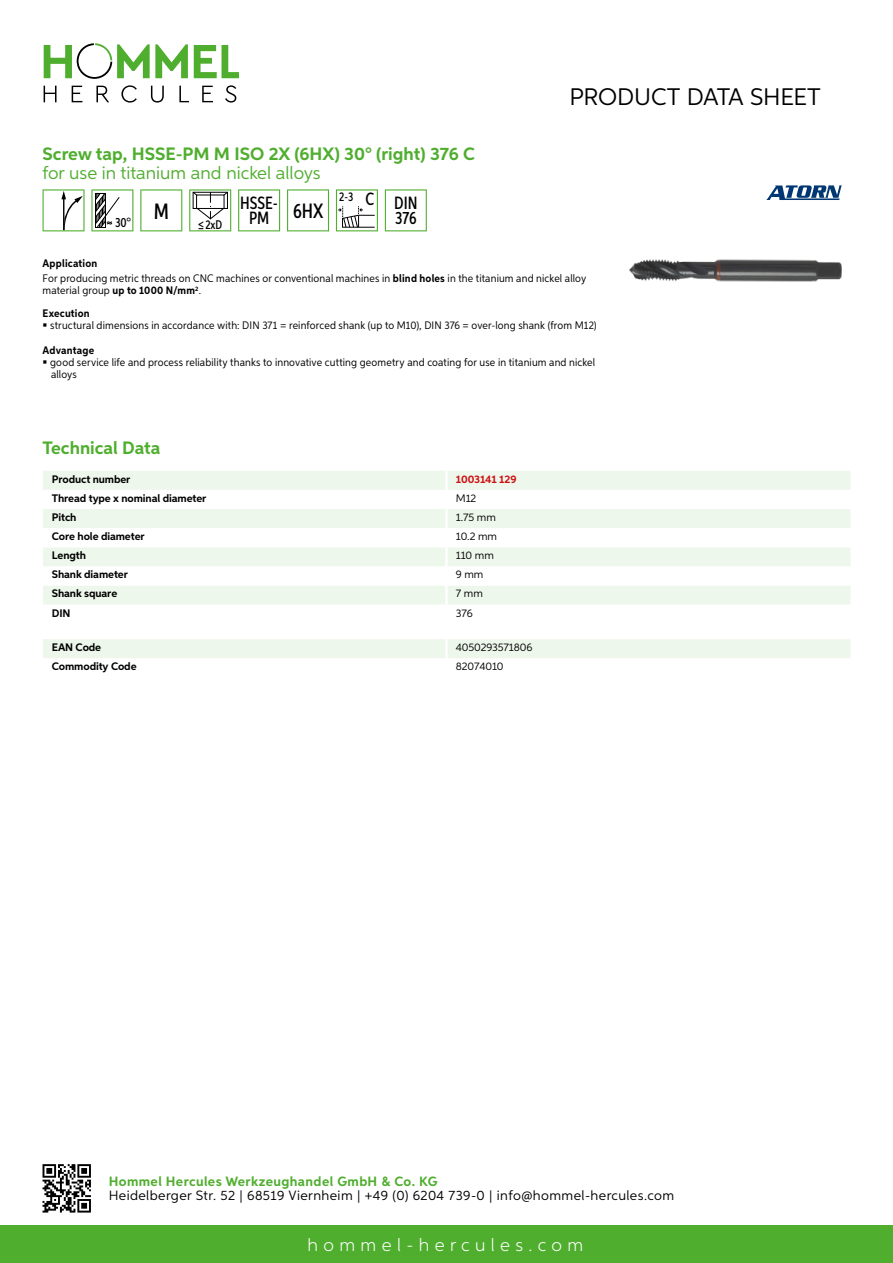
<style>
.page{position:relative;width:893px;height:1263px;background:#fff}
.page>*{position:absolute;margin:0;border:0;box-sizing:border-box;transform-origin:0 0}
.t1{font:24px "Aspira";letter-spacing:-.01em;color:#000}
.t2{font:500 20.7px "Aspira XX Nar";color:#000}
.t3{font:700 18px "Aspira";color:#50ae2f}
.t4{font:18px "Aspira";color:#50ae2f}
.t5{font:300 18px "Aspira";letter-spacing:.3em;color:#fff}
.t6{font:500 17.85px/14.9px "Aspira XX Nar";color:#000;text-align:right}
.t7{font:13.5px "Aspira";letter-spacing:.03em;color:#000}
.t8{font:700 13.5px "Aspira";letter-spacing:.03em;color:#50ae2f}
.t9{font:500 13.35px "Aspira XX Nar";color:#000}
.t10{font:500 12.6px "Aspira XX Nar";color:#000}
.t11{font:10.95px/15.1px "Aspira Nar";letter-spacing:.015em;color:#000}
.t12{font:700 10.95px "Aspira";letter-spacing:-.01em;color:#000}
.t13{font:10.95px "Aspira";letter-spacing:-.01em;color:#000}
.t14{font:700 10.95px/22.2px "Aspira Nar";letter-spacing:.015em;color:#000}
.t15{font:700 10.95px "Aspira";letter-spacing:-.01em;color:#cd1013}
.s1{font-weight:700}
.s2{font-weight:400}
</style>
<div class="page">
<div style="left:0;top:1226px;width:893px;height:37px;background:#50ae2f"></div>
<svg style="left:43px;top:1164px;width:48px;height:48px"></svg>
<svg style="left:194px;top:45px;width:45px;height:33px"></svg>
<svg style="left:44px;top:43px;width:144px;height:36px"></svg>
<svg style="left:44px;top:86px;width:13px;height:16px"></svg>
<svg style="left:72px;top:86px;width:10px;height:16px"></svg>
<svg style="left:96px;top:86px;width:13px;height:16px"></svg>
<svg style="left:121px;top:85px;width:16px;height:18px"></svg>
<svg style="left:151px;top:86px;width:13px;height:17px"></svg>
<svg style="left:179px;top:86px;width:10px;height:16px"></svg>
<svg style="left:202px;top:86px;width:11px;height:16px"></svg>
<svg style="left:225px;top:85px;width:11px;height:18px"></svg>
<div style="left:43px;top:471px;width:807px;height:19px;background:#eef7eb"></div>
<svg style="left:43px;top:509px;width:807px;height:96px;fill:#eef7eb"></svg>
<hr style="left:445px;top:471px;width:3px;height:19px;background:#fff">
<hr style="left:445px;top:509px;width:3px;height:19px;background:#fff">
<hr style="left:445px;top:528px;width:3px;height:19px;background:#fff">
<hr style="left:445px;top:547px;width:3px;height:19px;background:#fff">
<hr style="left:445px;top:566px;width:3px;height:20px;background:#fff">
<hr style="left:445px;top:586px;width:3px;height:19px;background:#fff">
<div style="left:43px;top:639px;width:807px;height:19px;background:#eef7eb"></div>
<svg style="left:43px;top:189px;width:42px;height:42px"></svg>
<svg style="left:91px;top:189px;width:42px;height:42px"></svg>
<svg style="left:140px;top:189px;width:42px;height:42px"></svg>
<svg style="left:189px;top:189px;width:42px;height:42px"></svg>
<svg style="left:238px;top:189px;width:42px;height:42px"></svg>
<svg style="left:287px;top:189px;width:42px;height:42px"></svg>
<svg style="left:336px;top:189px;width:42px;height:42px"></svg>
<svg style="left:385px;top:189px;width:42px;height:42px"></svg>
<img style="left:629px;top:259px;width:213px;height:22px">
<svg style="left:766px;top:185px;width:76px;height:15px"></svg>
<h3 class="t3" style="left:43px;top:142px;width:434px">Screw tap, HSSE-PM M ISO 2X (6HX) 30° (right) 376 C</h3>
<h3 class="t4" style="left:43px;top:162px;width:280px">for use in titanium and nickel alloys</h3>
<p class="t9" style="left:115px;top:215px;width:55px">30° <sup>M</sup></p>
<p class="t10" style="left:198px;top:217px;width:26px">≤2xD</p>
<h2 class="t2" style="left:249px;top:198px;width:76px"><sub>PM</sub> 6HX</h2>
<h3 class="t6" style="left:339px;top:196px;width:80px"><sup>2-3</sup> C DIN<br>376</h3>
<h3 class="t6" style="left:240px;top:196px;width:39px">HSSE-</h3>
<h1 class="t1" style="left:569px;top:82px;width:253px">Product data sh eet</h1>
<p class="t11" style="left:43px;top:256px;width:545px"><span class="s1">Application<br></span>For producing metric threads on CNC machines or conventional machines in <span class="s1">blind holes</span> in the titanium and nickel alloy</p>
<p class="t14" style="left:43px;top:280px;width:160px"><span class="s2">material group</span> up to 1000 N/mm<sup>2</sup><span class="s2">.<br></span>Execution</p>
<p class="t11" style="left:50px;top:318px;width:548px">structural dimensions in accordance with: DIN 371 = reinforced shank (up to M10), DIN 376 = over-long shank (from M12)</p>
<p class="t14" style="left:43px;top:339px;width:53px">Advantage</p>
<p class="t11" style="left:50px;top:357px;width:547px;line-height:12px">good service life and process reliability thanks to innovative cutting geometry and coating for use in titanium and nickel alloys</p>
<h3 class="t3" style="left:43px;top:437px;width:120px">Technical Data</h3>
<p class="t12" style="left:52px;top:472px;width:80px">Product number</p>
<p class="t15" style="left:456px;top:472px;width:62px">1003141 129</p>
<p class="t12" style="left:52px;top:491px;width:156px">Thread type x nominal diameter</p>
<p class="t13" style="left:456px;top:491px;width:22px">M12</p>
<p class="t12" style="left:52px;top:510px;width:26px">Pitch</p>
<p class="t13" style="left:456px;top:510px;width:42px">1.75 mm</p>
<p class="t12" style="left:52px;top:530px;width:94px">Core hole diameter</p>
<p class="t13" style="left:456px;top:530px;width:43px">10.2 mm</p>
<p class="t12" style="left:52px;top:549px;width:36px">Length</p>
<p class="t13" style="left:456px;top:549px;width:40px">110 mm</p>
<p class="t12" style="left:52px;top:568px;width:78px">Shank diameter</p>
<p class="t13" style="left:456px;top:568px;width:29px">9 mm</p>
<p class="t12" style="left:52px;top:587px;width:67px">Shank square</p>
<p class="t13" style="left:456px;top:587px;width:29px">7 mm</p>
<p class="t12" style="left:52px;top:606px;width:20px">DIN</p>
<p class="t13" style="left:456px;top:606px;width:18px">376</p>
<p class="t12" style="left:52px;top:641px;width:51px">EAN Code</p>
<p class="t13" style="left:456px;top:641px;width:78px">4050293571806</p>
<p class="t12" style="left:52px;top:660px;width:86px">Commodity Code</p>
<p class="t13" style="left:456px;top:660px;width:49px">82074010</p>
<p class="t8" style="left:109px;top:1172px;width:330px">Hommel Hercules Werkzeughandel GmbH &amp; Co. KG</p>
<p class="t7" style="left:109px;top:1187px;width:567px">Heidelberger Str. 52 | 68519 Viernheim | +49 (0) 6204 739-0 | info@hommel-hercules.com</p>
<h3 class="t5" style="left:307px;top:1234px;width:277px">hommel-hercules.com</h3>
</div>
